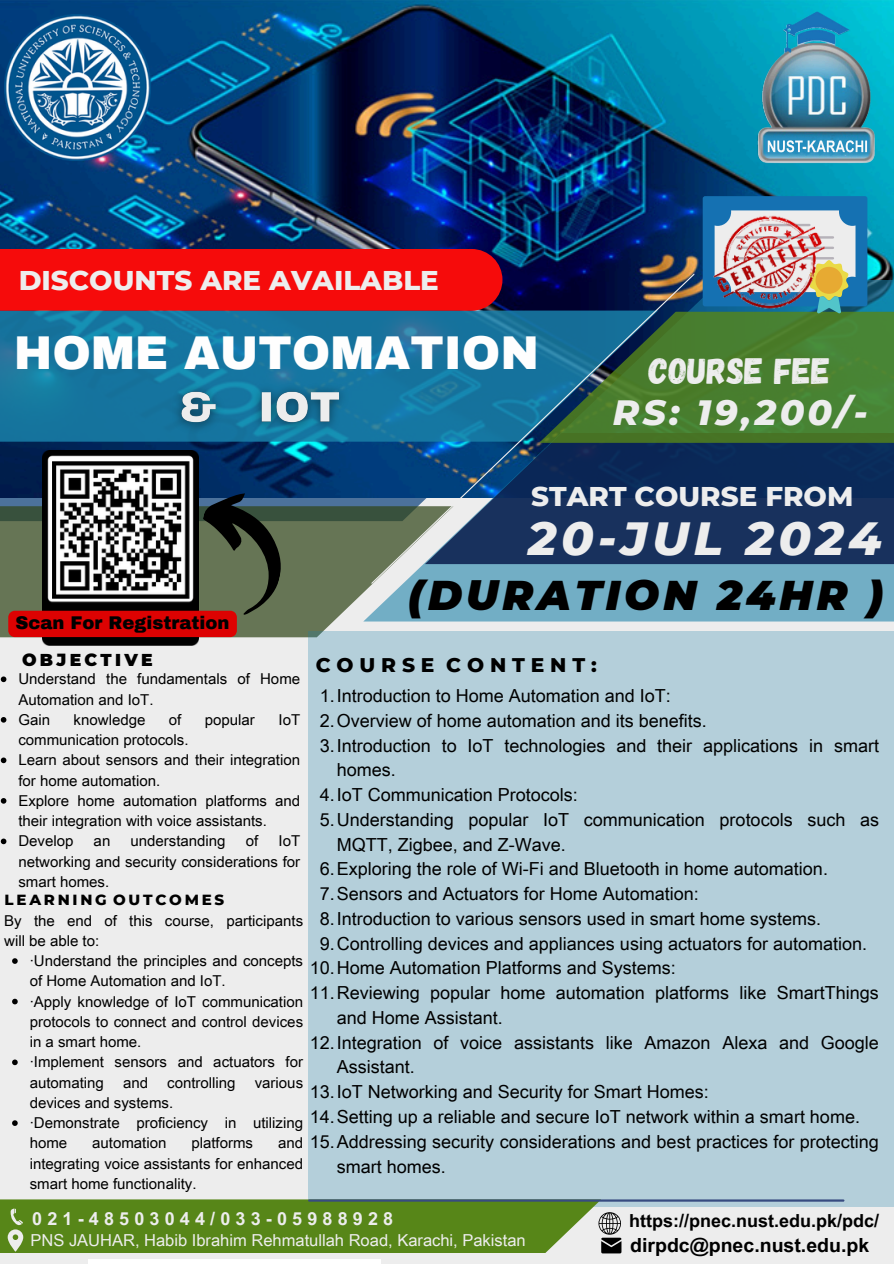
<style>
.page{position:relative;width:894px;height:1264px;background:#fff}
.page>*{position:absolute;margin:0;border:0;box-sizing:border-box;transform-origin:0 0}
.t1{font:italic 800 47.55px "Montserrat";letter-spacing:.095em;color:#ededed}
.t2{font:900 46.35px "Archivo";color:#fefefe}
.t3{font:italic 900 41.55px "Montserrat";letter-spacing:.095em;color:#000}
.t4{font:36.6px "Gagalin";color:#ededed}
.t5{font:italic 800 35.85px "Montserrat";letter-spacing:.095em;color:#ededed}
.t6{font:800 27.75px "Montserrat";color:#ededed}
.t7{font:800 20.1px "Montserrat";letter-spacing:.29em;color:#000}
.t8{font:700 19.5px "Arial Unicode MS";color:#000}
.t9{font:18px/24.8px "Arial Unicode MS";color:#000}
.t10{font:700 18px "Arial Unicode MS";color:#000}
.t11{font:700 18px "Arial Unicode MS";letter-spacing:.285em;color:#ededed}
.t12{font:900 18px "Archivo";color:#000}
.t13{font:900 17.1px "Montserrat";letter-spacing:.19em;color:#000}
.t14{font:16.5px "Arial Unicode MS";color:#ededed}
.t15{font:15px/20.2px "Arial Unicode MS";color:#000}
.t16{font:800 15px "Montserrat";letter-spacing:.185em;color:#000}
</style>
<div class="page">
<div style="left:0;top:0;width:893px;height:1263px;background:#ededed"></div>
<svg style="left:0;top:506px;width:453px;height:131px;background:#75836a"></svg>
<div style="left:308px;top:631px;width:585px;height:575px;background:#b4cfda"></div>
<img style="left:0;top:0;width:893px;height:497px">
<svg style="left:0;top:311px;width:363px;height:130px;background:#1677a0"></svg>
<svg style="left:363px;top:280px;width:530px;height:341px;background:#6ca8be"></svg>
<svg style="left:370px;top:272px;width:325px;height:313px;background:#2e6c8f"></svg>
<svg style="left:425px;top:433px;width:468px;height:131px;background:#193864"></svg>
<hr style="left:309px;top:1199px;width:534px;height:2px;background:#374b80">
<img style="left:88px;top:1259px;width:293px;height:4px">
<svg style="left:539px;top:312px;width:354px;height:131px;background:#3e7840"></svg>
<svg style="left:0;top:1199px;width:621px;height:54px;background:#608a2a"></svg>
<img style="left:42px;top:450px;width:157px;height:195px">
<svg style="left:1px;top:676px;width:5px;height:6px"></svg>
<svg style="left:1px;top:717px;width:5px;height:5px"></svg>
<svg style="left:1px;top:757px;width:5px;height:6px"></svg>
<svg style="left:1px;top:798px;width:5px;height:5px"></svg>
<svg style="left:1px;top:838px;width:5px;height:6px"></svg>
<img style="left:149px;top:378px;width:207px;height:62px">
<svg style="left:8px;top:485px;width:288px;height:152px;background:#69453c"></svg>
<svg style="left:12px;top:958px;width:6px;height:5px"></svg>
<svg style="left:12px;top:998px;width:6px;height:6px"></svg>
<svg style="left:12px;top:1059px;width:6px;height:6px"></svg>
<svg style="left:12px;top:1120px;width:6px;height:5px"></svg>
<img style="left:5px;top:15px;width:145px;height:145px">
<img style="left:715px;top:0;width:178px;height:191px">
<img style="left:767px;top:140px;width:99px;height:12px">
<div style="left:0;top:249px;width:502px;height:62px;background:#f60b0b"></div>
<div style="left:702px;top:196px;width:165px;height:110px;background:#1571b2;border-radius:2px"></div>
<svg style="left:824px;top:210px;width:31px;height:103px"></svg>
<div style="left:815px;top:267px;width:27px;height:27px;background:#e7aa32;border-radius:50%"></div>
<hr style="left:737px;top:236px;width:95px;height:3px;background:#b6b2b9">
<hr style="left:737px;top:247px;width:95px;height:2px;background:#b6b2b9">
<hr style="left:737px;top:257px;width:95px;height:2px;background:#b6b2b9">
<img style="left:686px;top:191px;width:138px;height:125px">
<img style="left:52px;top:460px;width:137px;height:138px">
<p class="t6" style="left:19px;top:263px;width:421px">DISCOUNTS ARE AVAILABLE</p>
<p class="t2" style="left:14px;top:328px;width:526px">HOME AUTOMATION</p>
<p class="t4" style="left:648px;top:347px;width:183px">COURSE FEE</p>
<h3 class="t5" style="left:612px;top:390px;width:256px">RS: 19,200/-</h3>
<p class="t6" style="left:531px;top:479px;width:323px">START COURSE FROM</p>
<h5 class="t1" style="left:528px;top:509px;width:355px">20-JUL 2024</h5>
<p class="t12" style="left:15px;top:613px;width:216px">Scan For Registration</p>
<p class="t13" style="left:22px;top:649px;width:132px">OBJECTIVE</p>
<h2 class="t15" style="left:18px;top:668px;width:283px">Understand the fundamentals of Home<br>Automation and IoT.</h2>
<p class="t15" style="left:18px;top:708px;width:33px">Gain</p>
<p class="t15" style="left:74px;top:708px;width:73px">knowledge</p>
<p class="t15" style="left:169px;top:708px;width:14px">of</p>
<p class="t15" style="left:205px;top:708px;width:52px">popular</p>
<p class="t15" style="left:278px;top:708px;width:23px">IoT</p>
<p class="t15" style="left:18px;top:729px;width:171px">communication protocols.</p>
<p class="t15" style="left:18px;top:749px;width:283px">Learn about sensors and their integration for home automation.</p>
<p class="t15" style="left:18px;top:789px;width:283px">Explore home automation platforms and their integration with voice assistants.</p>
<p class="t15" style="left:18px;top:830px;width:57px">Develop</p>
<p class="t15" style="left:94px;top:830px;width:18px">an</p>
<p class="t15" style="left:130px;top:830px;width:97px">understanding</p>
<p class="t15" style="left:246px;top:830px;width:14px">of</p>
<p class="t15" style="left:18px;top:830px;width:283px;text-align:justify;text-indent:260px">IoT networking and security considerations for smart homes.</p>
<p class="t16" style="left:5px;top:891px;width:221px">LEARNING OUTCOMES</p>
<p class="t15" style="left:4px;top:909px;width:300px">By the end of this course, participants will be able to:</p>
<p class="t15" style="left:30px;top:950px;width:275px">·Understand the principles and concepts of Home Automation and IoT.</p>
<p class="t15" style="left:30px;top:990px;width:275px;text-align:justify">·Apply knowledge of IoT communication protocols to connect and control devices in a smart home.</p>
<p class="t15" style="left:30px;top:1051px;width:275px">·Implement sensors and actuators for automating</p>
<p class="t15" style="left:123px;top:1071px;width:27px">and</p>
<p class="t15" style="left:167px;top:1071px;width:70px">controlling</p>
<p class="t15" style="left:255px;top:1071px;width:50px">various</p>
<p class="t15" style="left:30px;top:1091px;width:145px">devices and systems.</p>
<p class="t15" style="left:30px;top:1112px;width:275px">·Demonstrate proficiency in utilizing home</p>
<p class="t15" style="left:92px;top:1132px;width:76px">automation</p>
<p class="t15" style="left:191px;top:1132px;width:63px">platforms</p>
<p class="t15" style="left:30px;top:1132px;width:275px;text-align:justify;text-indent:248px">and integrating voice assistants for enhanced smart home functionality.</p>
<p class="t3" style="left:408px;top:570px;width:477px">(DURATION 24HR )</p>
<h1 class="t7" style="left:316px;top:652px;width:282px">COURSE CONTENT:</h1>
<p class="t9" style="left:320px;top:682px;width:352px">1.Introduction to Home Automation and IoT:</p>
<p class="t9" style="left:320px;top:707px;width:388px">2.Overview of home automation and its benefits.</p>
<p class="t9" style="left:336px;top:732px;width:543px;text-indent:-17px">3.Introduction to IoT technologies and their applications in smart homes.</p>
<p class="t9" style="left:320px;top:781px;width:259px">4.IoT Communication Protocols:</p>
<p class="t9" style="left:336px;top:806px;width:543px;text-indent:-17px">5.Understanding popular IoT communication protocols such as<br>MQTT, Zigbee, and Z-Wave.</p>
<p class="t9" style="left:320px;top:855px;width:509px">6.Exploring the role of Wi-Fi and Bluetooth in home automation.</p>
<p class="t9" style="left:320px;top:880px;width:380px">7.Sensors and Actuators for Home Automation:</p>
<p class="t9" style="left:320px;top:905px;width:502px">8.Introduction to various sensors used in smart home systems.</p>
<p class="t9" style="left:320px;top:930px;width:548px">9.Controlling devices and appliances using actuators for automation.</p>
<p class="t9" style="left:310px;top:954px;width:367px">10.Home Automation Platforms and Systems:</p>
<p class="t9" style="left:336px;top:979px;width:543px;text-indent:-27px">11.Reviewing popular home automation platforms like SmartThings and Home Assistant.</p>
<p class="t9" style="left:336px;top:1029px;width:543px;text-indent:-27px">12.Integration of voice assistants like Amazon Alexa and Google<br>Assistant.</p>
<p class="t9" style="left:310px;top:1078px;width:400px">13.IoT Networking and Security for Smart Homes:</p>
<p class="t9" style="left:310px;top:1103px;width:551px">14.Setting up a reliable and secure IoT network within a smart home.</p>
<p class="t9" style="left:336px;top:1128px;width:543px;text-indent:-27px">15.Addressing security considerations and best practices for protecting smart homes.</p>
<p class="t11" style="left:32px;top:1205px;width:362px">021-48503044/033-05988928</p>
<p class="t14" style="left:30px;top:1228px;width:496px">PNS JAUHAR, Habib Ibrahim Rehmatullah Road, Karachi, Pakistan</p>
<p class="t8" style="left:630px;top:1230px;width:240px">dirpdc@pnec.nust.edu.pk</p>
<p class="t10" style="left:629px;top:1207px;width:251px">https://pnec.nust.edu.pk/pdc/</p>
</div>
